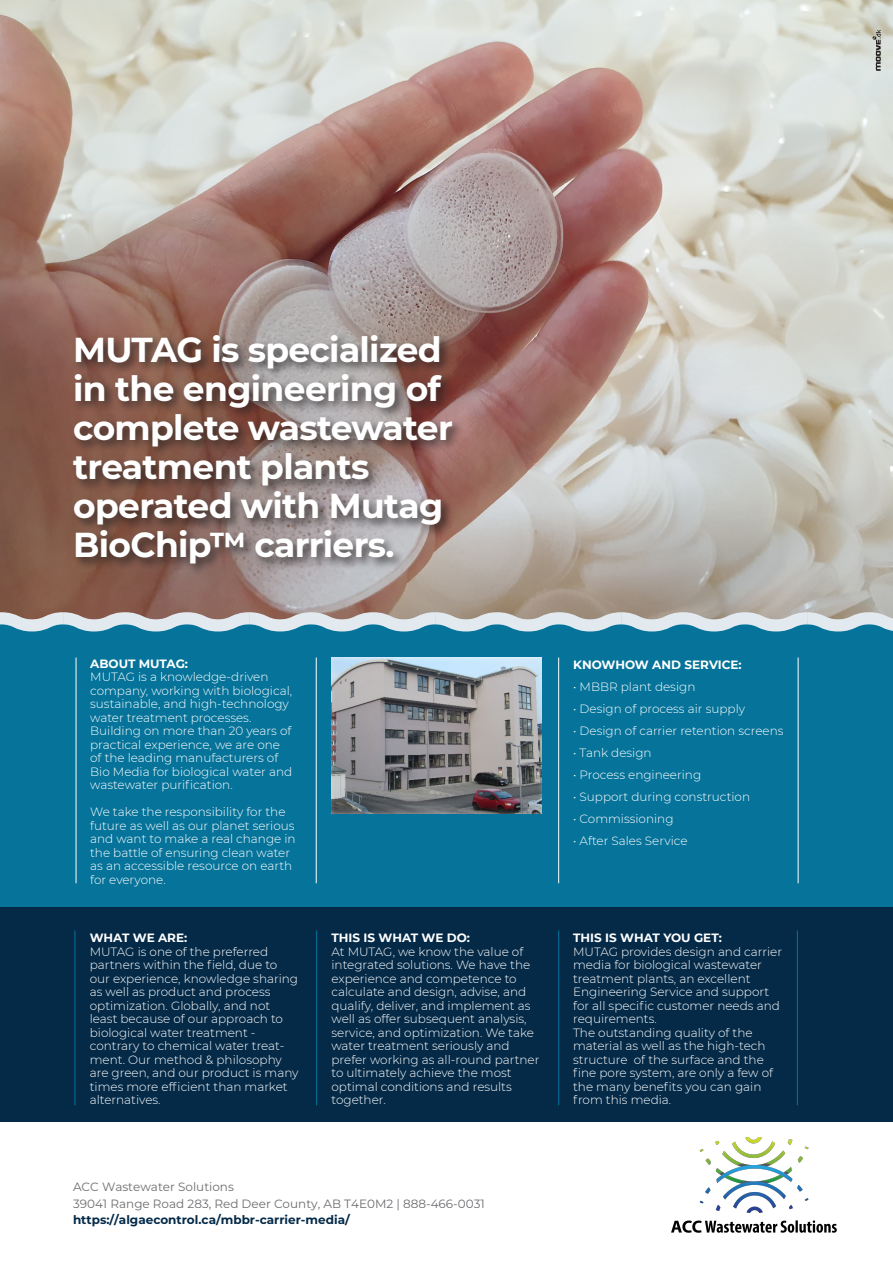
<style>
.page{position:relative;width:893px;height:1263px;background:#fff}
.page>*{position:absolute;margin:0;border:0;box-sizing:border-box;transform-origin:0 0}
.t1{font:700 34.5px/39px "Montserrat";letter-spacing:-.02em;color:#fff}
.t2{font:300 12px/13.5px "Montserrat";color:#fff}
.t3{font:12px/16.5px "Montserrat";color:#6c6d70}
.t4{font:700 12px "Montserrat";color:#fff}
.s1{font-weight:700;color:#042a48}
</style>
<div class="page">
<div style="left:0;top:907px;width:893px;height:214px;background:#042a48"></div>
<hr style="left:75px;top:930px;width:1px;height:175px;background:#05739a">
<hr style="left:797px;top:930px;width:1px;height:175px;background:#05739a">
<div style="left:0;top:622px;width:893px;height:285px;background:#05739a"></div>
<img style="left:0;top:0;width:893px;height:612px">
<div style="left:70px;top:332px;width:394px;height:244px;background:#231f20;opacity:.75"></div>
<hr style="left:558px;top:930px;width:1px;height:175px;background:#05739a">
<hr style="left:316px;top:930px;width:1px;height:175px;background:#05739a">
<svg style="left:0;top:612px;width:893px;height:19px"></svg>
<hr style="left:76px;top:657px;width:1px;height:226px;background:#fff">
<svg style="left:873px;top:30px;width:8px;height:41px"></svg>
<hr style="left:798px;top:657px;width:1px;height:226px;background:#fff">
<hr style="left:316px;top:657px;width:1px;height:226px;background:#fff">
<img style="left:332px;top:657px;width:209px;height:157px">
<hr style="left:558px;top:657px;width:1px;height:226px;background:#fff">
<img style="left:671px;top:1137px;width:166px;height:96px">
<p class="t1" style="left:73px;top:329px;width:381px">MUTAG is specialized in the engineering of complete wastewater treatment plants operated with Mutag<br>BioChip™ carriers.</p>
<p class="t4" style="left:90px;top:655px;width:99px">ABOUT MUTAG:</p>
<p class="t2" style="left:90px;top:670px;width:204px">MUTAG is a knowledge-driven company, working with biological, sustainable, and high-technology water treatment processes.<br>Building on more than 20 years of practical experience, we are one of the leading manufacturers of<br>Bio Media for biological water and wastewater purification.</p>
<p class="t2" style="left:90px;top:805px;width:207px">We take the responsibility for the future as well as our planet serious and want to make a real change in the battle of ensuring clean water as an accessible resource on earth for everyone.</p>
<p class="t4" style="left:90px;top:929px;width:99px">WHAT WE ARE:</p>
<p class="t2" style="left:90px;top:944px;width:210px">MUTAG is one of the preferred partners within the field, due to our experience, knowledge sharing as well as product and process optimization. Globally, and not least because of our approach to biological water treatment - contrary to chemical water treat&shy;ment. Our method &amp; philosophy are green, and our product is many times more efficient than market alternatives.</p>
<p class="t4" style="left:331px;top:929px;width:140px">THIS IS WHAT WE DO:</p>
<p class="t2" style="left:331px;top:944px;width:209px">At MUTAG, we know the value of integrated solutions. We have the experience and competence to calculate and design, advise, and qualify, deliver, and implement as well as offer subsequent analysis, service, and optimization. We take water treatment seriously and prefer working as all-round partner to ultimately achieve the most optimal conditions and results together.</p>
<p class="t3" style="left:73px;top:1178px;width:413px">ACC Wastewater Solutions<br>39041 Range Road 283, Red Deer County, AB T4E0M2 | 888-466-0031 <span class="s1">https://algaecontrol.ca/mbbr-carrier-media/</span></p>
<p class="t4" style="left:573px;top:656px;width:170px">KNOWHOW AND SERVICE:</p>
<p class="t2" style="left:573px;top:680px;width:124px">• MBBR plant design</p>
<p class="t2" style="left:573px;top:702px;width:173px">• Design of process air supply</p>
<p class="t2" style="left:573px;top:724px;width:212px">• Design of carrier retention screens</p>
<p class="t2" style="left:573px;top:746px;width:80px">• Tank design</p>
<p class="t2" style="left:573px;top:768px;width:129px">• Process engineering</p>
<p class="t2" style="left:573px;top:790px;width:178px">• Support during construction</p>
<p class="t2" style="left:573px;top:812px;width:102px">• Commissioning</p>
<p class="t2" style="left:573px;top:834px;width:116px">• After Sales Service</p>
<p class="t4" style="left:573px;top:929px;width:150px">THIS IS WHAT YOU GET:</p>
<p class="t2" style="left:573px;top:944px;width:210px">MUTAG provides design and carrier media for biological wastewater treatment plants, an excellent<br>Engineering Service and support for all specific customer needs and requirements.</p>
<p class="t2" style="left:573px;top:1025px;width:201px">The outstanding quality of the material as well as the high-tech structure of the surface and the fine pore system, are only a few of the many benefits you can gain from this media.</p>
</div>
